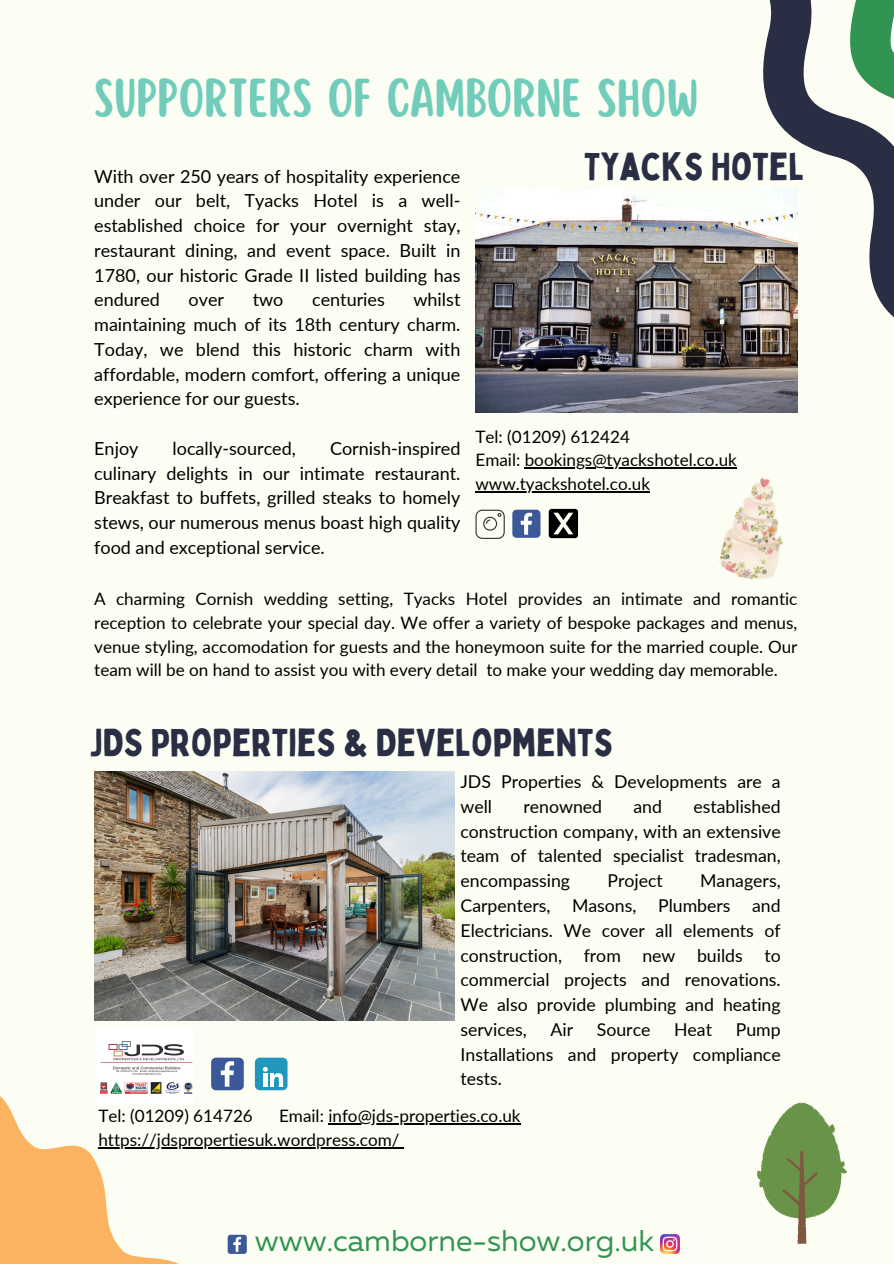
<style>
.page{position:relative;width:894px;height:1264px;background:#fff}
.page>*{position:absolute;margin:0;border:0;box-sizing:border-box;transform-origin:0 0}
.t1{font:48px "Scripter";color:#71ccba}
.t2{font:38.25px "Bobby Jones";color:#2a2e44}
.t3{font:30px "Muller";color:#329453}
.t4{font:18px/24.8px "Lato";color:#000;text-align:justify}
.t5{font:17.7px/24.8px "Lato";color:#000;text-align:justify}
.t6{font:17.1px/23.7px "Lato";color:#000;text-align:justify}
</style>
<div class="page">
<div style="left:0;top:0;width:893px;height:1263px;background:#fcfef3"></div>
<svg style="left:0;top:1052px;width:237px;height:211px"></svg>
<svg style="left:758px;top:0;width:135px;height:376px"></svg>
<svg style="left:227px;top:1234px;width:20px;height:19px"></svg>
<img style="left:660px;top:1234px;width:19px;height:19px">
<svg style="left:757px;top:1102px;width:89px;height:142px"></svg>
<img style="left:475px;top:189px;width:322px;height:224px">
<svg style="left:475px;top:509px;width:29px;height:30px"></svg>
<svg style="left:548px;top:509px;width:30px;height:29px"></svg>
<img style="left:719px;top:478px;width:65px;height:102px">
<hr style="left:524px;top:467px;width:212px;height:1px;background:#000">
<hr style="left:475px;top:491px;width:175px;height:1px;background:#000">
<img style="left:94px;top:772px;width:360px;height:248px">
<img style="left:95px;top:1028px;width:98px;height:75px">
<hr style="left:328px;top:1123px;width:192px;height:1px;background:#000">
<hr style="left:98px;top:1147px;width:301px;height:1px;background:#000">
<div style="left:255px;top:1057px;width:32px;height:33px;background:#2197bd;border-radius:5px"></div>
<svg style="left:263px;top:1066px;width:20px;height:20px"></svg>
<svg style="left:512px;top:509px;width:28px;height:29px"></svg>
<svg style="left:211px;top:1057px;width:33px;height:33px"></svg>
<p class="t1" style="left:94px;top:74px;width:605px">SUPPORTERS OF CAMBORNE SHOW</p>
<p class="t4" style="left:94px;top:163px;width:367px">With over 250 years of hospitality experience</p>
<p class="t4" style="left:94px;top:188px;width:367px">under our belt, Tyacks Hotel is a well&shy;established choice for your overnight stay, restaurant dining, and event space. Built in 1780, our historic Grade II listed building has endured</p>
<p class="t4" style="left:94px;top:287px;width:367px;text-indent:319px">whilst maintaining much of its 18th century charm.<br>Today, we blend this historic charm with affordable, modern comfort, offering a unique experience for our guests.</p>
<p class="t4" style="left:94px;top:435px;width:46px">Enjoy</p>
<p class="t4" style="left:172px;top:435px;width:125px">locally-sourced,</p>
<p class="t4" style="left:188px;top:287px;width:37px">over</p>
<p class="t4" style="left:253px;top:287px;width:32px">two</p>
<p class="t4" style="left:312px;top:287px;width:74px">centuries</p>
<p class="t4" style="left:94px;top:435px;width:367px;text-indent:236px">Cornish-inspired culinary delights in our intimate restaurant.<br>Breakfast to buffets, grilled steaks to homely stews, our numerous menus boast high quality food and exceptional service.</p>
<p class="t2" style="left:584px;top:143px;width:221px">TYACKS HOTEL</p>
<p class="t6" style="left:475px;top:424px;width:156px">Tel: (01209) 612424</p>
<p class="t6" style="left:475px;top:448px;width:263px">Email: bookings@tyackshotel.co.uk</p>
<p class="t6" style="left:475px;top:471px;width:176px">www.tyackshotel.co.uk</p>
<p class="t6" style="left:94px;top:587px;width:704px">A charming Cornish wedding setting, Tyacks Hotel provides an intimate and romantic reception to celebrate your special day. We offer a variety of bespoke packages and menus, venue styling, accomodation for guests and the honeymoon suite for the married couple. Our team will be on hand to assist you with every detail to make your wedding day memorable.</p>
<p class="t2" style="left:89px;top:718px;width:525px">JDS PROPERTIES &amp; DEVELOPMENTS</p>
<p class="t5" style="left:460px;top:769px;width:321px">JDS Properties &amp; Developments are a well</p>
<p class="t5" style="left:460px;top:793px;width:321px;text-indent:233px">established construction company, with an extensive team of talented specialist tradesman, encompassing</p>
<p class="t5" style="left:523px;top:793px;width:80px">renowned</p>
<p class="t5" style="left:633px;top:793px;width:30px">and</p>
<p class="t5" style="left:607px;top:868px;width:57px">Project</p>
<p class="t5" style="left:460px;top:868px;width:321px;text-indent:239px">Managers, Carpenters, Masons, Plumbers and Electricians. We cover all elements of construction, from new builds to commercial projects and renovations.<br>We also provide plumbing and heating services,</p>
<p class="t5" style="left:550px;top:1016px;width:24px">Air</p>
<p class="t5" style="left:596px;top:1016px;width:55px">Source</p>
<p class="t5" style="left:674px;top:1016px;width:39px">Heat</p>
<p class="t5" style="left:460px;top:1016px;width:321px;text-indent:275px">Pump Installations and property compliance tests.</p>
<p class="t6" style="left:98px;top:1103px;width:156px">Tel: (01209) 614726</p>
<p class="t6" style="left:279px;top:1103px;width:243px">Email: info@jds-properties.co.uk</p>
<p class="t6" style="left:98px;top:1127px;width:302px">https://jdspropertiesuk.wordpress.com/</p>
<p class="t3" style="left:255px;top:1227px;width:400px">www.camborne-show.org.uk</p>
</div>
